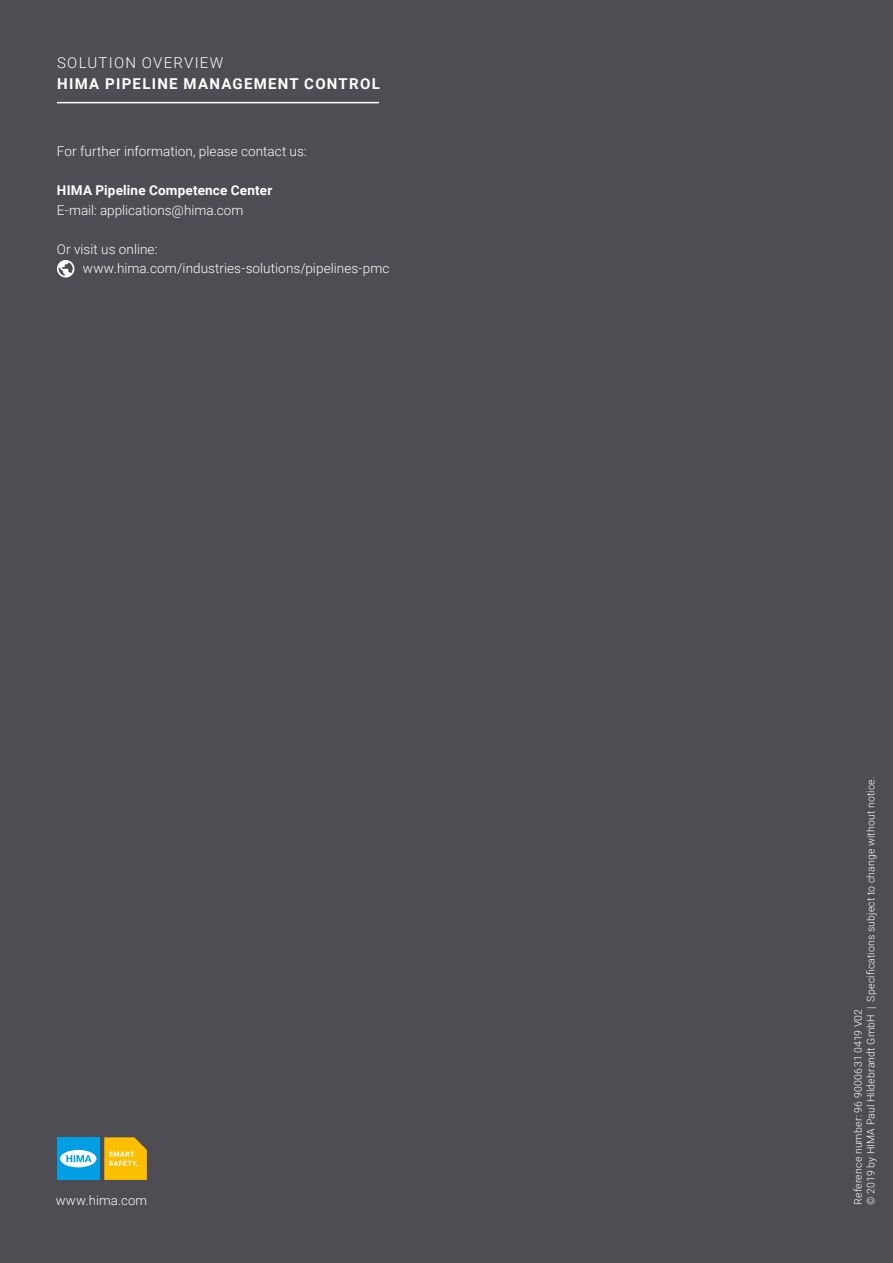
<style>
.page{position:relative;width:893px;height:1263px;background:#4d4d53}
.page>*{position:absolute;margin:0;border:0;box-sizing:border-box;transform-origin:0 0}
.t1{font:700 15px "Roboto";letter-spacing:.085em;color:#fff}
.t2{font:300 15px "Roboto";letter-spacing:.085em;color:#fff}
.t3{font:300 13.5px/19.5px "Roboto";letter-spacing:.005em;color:#fff}
.t4{font:700 13.5px "Roboto";letter-spacing:.015em;color:#fff}
.t5{font:300 13.2px "Roboto";letter-spacing:.01em;color:#fff}
.t6{font:300 10.5px/12.8px "Roboto";letter-spacing:.015em;color:#fff}
</style>
<div class="page">
<hr style="left:57px;top:102px;width:322px;height:1px;background:#fff">
<svg style="left:57px;top:260px;width:17px;height:17px"></svg>
<svg style="left:104px;top:1137px;width:43px;height:43px;background:#f1bb16"></svg>
<div style="left:57px;top:1137px;width:43px;height:43px;background:#009fe3"></div>
<svg style="left:60px;top:1150px;width:36px;height:17px"></svg>
<p class="t2" style="left:57px;top:52px;width:168px">SOLUTION OVERVIEW</p>
<p class="t1" style="left:57px;top:73px;width:324px">HIMA PIPELINE MANAGEMENT CONTROL</p>
<p class="t3" style="left:57px;top:141px;width:251px">For further information, please contact us:</p>
<p class="t4" style="left:57px;top:181px;width:217px">HIMA Pipeline Competence Center</p>
<p class="t3" style="left:57px;top:200px;width:188px">E-mail: applications@hima.com</p>
<p class="t3" style="left:83px;top:239px;width:308px;text-indent:-26px">Or visit us online: www.hima.com/industries-solutions/pipelines-pmc</p>
<p class="t5" style="left:56px;top:1190px;width:93px">www.hima.com</p>
<p class="t6" style="left:851px;top:1204px;width:429px;rotate:-90deg">Reference number: 96 9000631 0419 V02<br>© 2019 by HIMA Paul Hildebrandt GmbH | Specifications subject to change without notice.</p>
</div>
